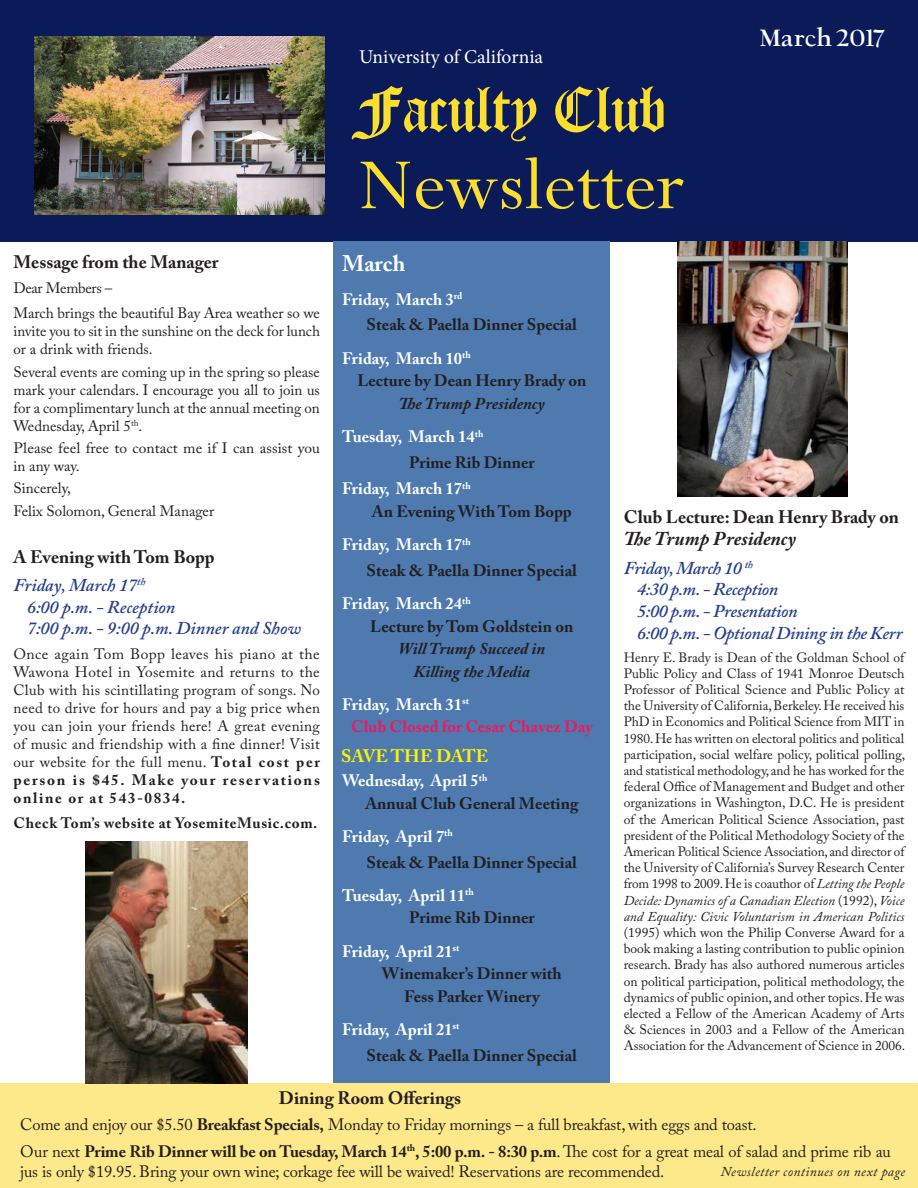
<style>
.page{position:relative;width:918px;height:1188px;background:#fff}
.page>*{position:absolute;margin:0;border:0;box-sizing:border-box;transform-origin:0 0}
.t1{font:81px "Perpetua";color:#fbde2e}
.t2{font:63px "Diploma";color:#fbde2e}
.t3{font:900 27px "UC Berkeley OS";color:#fff}
.event_date{font:700 22.5px "Adobe Caslon Pro";color:#fff}
.t4{font:19.5px "Minion Pro";color:#fff}
.t5{font:italic 700 19.5px "Adobe Caslon Pro";color:#231f20}
.t6{font:700 18px "Adobe Caslon Pro";color:#231f20}
.t7{font:italic 600 18px "Adobe Caslon Pro";letter-spacing:-.02em;color:#253f8e}
.t8{font:italic 600 18px "Adobe Caslon Pro";color:#253f8e}
.t9{font:700 18px "Adobe Caslon Pro";color:#fff101}
.t10{font:16.5px/19.8px "Adobe Caslon Pro";letter-spacing:-.01em;color:#231f20}
.event_descript{font:700 16.5px/22.5px "Adobe Caslon Pro";color:#231f20;text-align:center}
.event_date-2{font:700 16.5px "Adobe Caslon Pro";color:#fff}
.event_descript-2{font:italic 700 16.5px/22.5px "Adobe Caslon Pro";color:#231f20;text-align:center}
.t11{font:700 16.5px "Adobe Caslon Pro";color:#ed195f}
.date{font:15px/18px "Adobe Caslon Pro";color:#231f20;text-align:justify}
.date-2{font:700 15px "Adobe Caslon Pro";letter-spacing:.04em;color:#231f20}
.date-3{font:15px "Adobe Caslon Pro";letter-spacing:-.02em;color:#231f20}
.date-4{font:13.5px/16.2px "Adobe Caslon Pro";color:#231f20;text-align:justify}
.t12{font:italic 13.5px "Adobe Caslon Pro";letter-spacing:.03em;color:#231f20}
.s1{font-weight:700}
.s2{font-style:italic}
.s3{font-style:normal}
</style>
<div class="page">
<div style="left:0;top:0;width:918px;height:241px;background:#0b1b59"></div>
<div style="left:0;top:1084px;width:918px;height:104px;background:#fde989"></div>
<img style="left:35px;top:36px;width:289px;height:178px">
<div style="left:333px;top:241px;width:277px;height:842px;background:#4e7ab0"></div>
<img style="left:677px;top:241px;width:171px;height:255px">
<img style="left:86px;top:842px;width:162px;height:241px">
<p class="t6" style="left:14px;top:251px;width:207px">Message from the Manager</p>
<p class="date-3" style="left:14px;top:279px;width:100px">Dear Members –</p>
<p class="date" style="left:14px;top:304px;width:308px">March brings the beautiful Bay Area weather so we invite you to sit in the sunshine on the deck for lunch or a drink with friends.</p>
<p class="date" style="left:14px;top:363px;width:308px">Several events are coming up in the spring so please mark your calendars. I encourage you all to join us for a complimentary lunch at the annual meeting on Wednesday, April 5<sup>th</sup>.</p>
<p class="date" style="left:14px;top:439px;width:308px">Please feel free to contact me if I can assist you in any way.</p>
<p class="date" style="left:14px;top:479px;width:59px">Sincerely,</p>
<p class="date" style="left:14px;top:501px;width:202px">Felix Solomon, General Manager</p>
<p class="t6" style="left:14px;top:546px;width:203px">A Evening with Tom Bopp</p>
<p class="t8" style="left:14px;top:574px;width:133px">Friday, March 17<sup>th</sup></p>
<p class="t8" style="left:27px;top:596px;width:150px">6:00 p.m. - Reception</p>
<p class="t8" style="left:27px;top:617px;width:276px">7:00 p.m. - 9:00 p.m. Dinner and Show</p>
<p class="date" style="left:14px;top:645px;width:308px">Once again Tom Bopp leaves his piano at the Wawona Hotel in Yosemite and returns to the Club with his scintillating program of songs. No need to drive for hours and pay a big price when you can join your friends here! A great evening of music and friendship with a fine dinner! Visit our website for the full menu. <span class="s1">Total cost per person is $45. Make your reservations online or at 543-0834.</span></p>
<p class="date-2" style="left:14px;top:814px;width:306px">Check Tom’s website at YosemiteMusic.com.</p>
<p class="t4" style="left:359px;top:44px;width:186px">University of California</p>
<p class="t2" style="left:359px;top:71px;width:309px">Faculty Club</p>
<p class="t1" style="left:359px;top:134px;width:327px">Newsletter</p>
<p class="t3" style="left:760px;top:24px;width:126px">March 2017</p>
<p class="event_date" style="left:342px;top:250px;width:65px">March</p>
<p class="event_date-2" style="left:342px;top:289px;width:122px">Friday, March 3<sup>rd</sup></p>
<p class="event_descript" style="left:367px;top:313px;width:212px">Steak &amp; Paella Dinner Special</p>
<p class="event_date-2" style="left:342px;top:348px;width:130px">Friday, March 10<sup>th</sup></p>
<p class="event_descript" style="left:357px;top:369px;width:231px">Lecture by Dean Henry Brady on<br><span class="s2">The Trump Presidency</span></p>
<p class="event_date-2" style="left:342px;top:427px;width:143px">Tuesday, March 14<sup>th</sup></p>
<p class="event_descript" style="left:409px;top:451px;width:127px">Prime Rib Dinner</p>
<p class="event_date-2" style="left:342px;top:479px;width:130px">Friday, March 17<sup>th</sup></p>
<p class="event_descript" style="left:372px;top:500px;width:201px">An Evening With Tom Bopp</p>
<p class="event_date-2" style="left:342px;top:535px;width:130px">Friday, March 17<sup>th</sup></p>
<p class="event_descript" style="left:367px;top:559px;width:212px">Steak &amp; Paella Dinner Special</p>
<p class="event_date-2" style="left:342px;top:594px;width:130px">Friday, March 24<sup>th</sup></p>
<p class="event_descript-2" style="left:370px;top:615px;width:205px"><span class="s3">Lecture by Tom Goldstein on<br></span>Will Trump Succeed in<br>Killing the Media</p>
<p class="event_date-2" style="left:342px;top:695px;width:129px">Friday, March 31<sup>st</sup></p>
<p class="t11" style="left:351px;top:717px;width:243px">Club Closed for Cesar Chavez Day</p>
<p class="event_date-2" style="left:342px;top:771px;width:147px">Wednesday, April 5<sup>th</sup></p>
<p class="event_descript" style="left:365px;top:792px;width:214px">Annual Club General Meeting</p>
<p class="event_date-2" style="left:342px;top:826px;width:112px">Friday, April 7<sup>th</sup></p>
<p class="event_descript" style="left:367px;top:851px;width:212px">Steak &amp; Paella Dinner Special</p>
<p class="event_date-2" style="left:342px;top:886px;width:133px">Tuesday, April 11<sup>th</sup></p>
<p class="event_descript" style="left:409px;top:906px;width:127px">Prime Rib Dinner</p>
<p class="event_date-2" style="left:342px;top:941px;width:119px">Friday, April 21<sup>st</sup></p>
<p class="event_descript" style="left:382px;top:962px;width:181px">Winemaker’s Dinner with<br>Fess Parker Winery</p>
<p class="event_date-2" style="left:342px;top:1020px;width:119px">Friday, April 21<sup>st</sup></p>
<p class="event_descript" style="left:367px;top:1044px;width:212px">Steak &amp; Paella Dinner Special</p>
<p class="t9" style="left:341px;top:745px;width:149px">SAVE THE DATE</p>
<p class="t6" style="left:624px;top:506px;width:277px">Club Lecture: Dean Henry Brady on</p>
<p class="t5" style="left:624px;top:527px;width:174px">The Trump Presidency</p>
<p class="t7" style="left:624px;top:557px;width:131px">Friday, March 10 <sup>th</sup></p>
<p class="t7" style="left:637px;top:579px;width:143px">4:30 p.m. - Reception</p>
<p class="t7" style="left:637px;top:600px;width:162px">5:00 p.m. - Presentation</p>
<p class="t7" style="left:637px;top:622px;width:267px">6:00 p.m. - Optional Dining in the Kerr</p>
<p class="date-4" style="left:624px;top:649px;width:283px">Henry E. Brady is Dean of the Goldman School of Public Policy and Class of 1941 Monroe Deutsch Professor of Political Science and Public Policy at the University of California, Berkeley. He received his PhD in Economics and Political Science from MIT in 1980. He has written on electoral politics and political participation, social welfare policy, political polling, and statistical methodology, and he has worked for the federal Office of Management and Budget and other organizations in Washington, D.C. He is president of the American Political Science Association, past president of the Political Methodology Society of the American Political Science Association, and director of the University of California’s Survey Research Center from 1998 to 2009. He is coauthor of <span class="s2">Letting the People Decide: Dynamics of a Canadian Election</span> (1992), <span class="s2">Voice and Equality: Civic Voluntarism in American Politics </span>(1995) which won the Philip Converse Award for a book making a lasting contribution to public opinion research. Brady has also authored numerous articles on political participation, political methodology, the dynamics of public opinion, and other topics. He was elected a Fellow of the American Academy of Arts &amp; Sciences in 2003 and a Fellow of the American Association for the Advancement of Science in 2006.</p>
<p class="t6" style="left:279px;top:1087px;width:184px">Dining Room Offerings</p>
<p class="t10" style="left:20px;top:1115px;width:738px">Come and enjoy our $5.50 <span class="s1">Breakfast Specials,</span> Monday to Friday mornings – a full breakfast, with eggs and toast.</p>
<p class="t10" style="left:20px;top:1141px;width:872px">Our next <span class="s1">Prime Rib Dinner will be on Tuesday, March 14</span><sup>th</sup><span class="s1">, 5:00 p.m. - 8:30 p.m</span>. The cost for a great meal of salad and prime rib au jus is only $19.95. Bring your own wine; corkage fee will be waived! Reservations are recommended.</p>
<p class="t12" style="left:721px;top:1164px;width:186px">Newsletter continues on next page</p>
</div>
